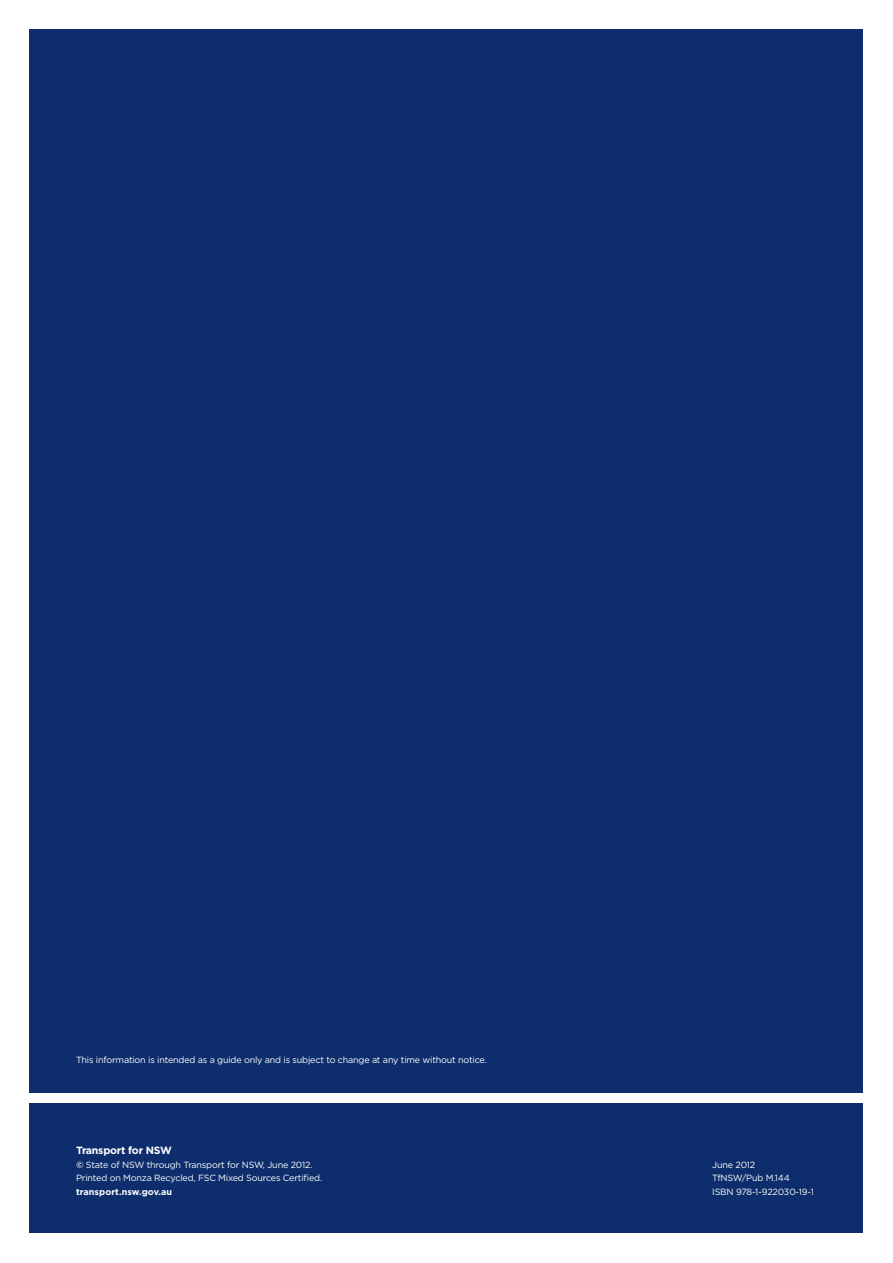
<style>
.page{position:relative;width:893px;height:1263px;background:#fff}
.page>*{position:absolute;margin:0;border:0;box-sizing:border-box;transform-origin:0 0}
.t1{font:700 10.5px "Gotham";letter-spacing:-.02em;color:#fff}
.t2{font:9px/13.5px "Gotham";letter-spacing:-.02em;color:#fff}
.t3{font:700 9px "Gotham";letter-spacing:.01em;color:#fff}
.s1{font-weight:700}
</style>
<div class="page">
<div style="left:30px;top:30px;width:833px;height:1063px;background:#0d2d6c"></div>
<div style="left:30px;top:1103px;width:833px;height:130px;background:#0d2d6c"></div>
<p class="t2" style="left:76px;top:1053px;width:412px">This information is intended as a guide only and is subject to change at any time without notice.</p>
<p class="t1" style="left:76px;top:1144px;width:97px">Transport for NSW</p>
<p class="t2" style="left:76px;top:1158px;width:248px"><span class="s1">©</span> State of NSW through Transport for NSW, June 2012.<br>Printed on Monza Recycled, FSC Mixed Sources Certified.</p>
<p class="t3" style="left:76px;top:1186px;width:98px">transport.nsw.gov.au</p>
<p class="t2" style="left:712px;top:1158px;width:103px">June 2012<br>TfNSW/Pub M.144<br>ISBN 978-1-922030-19-1</p>
</div>
